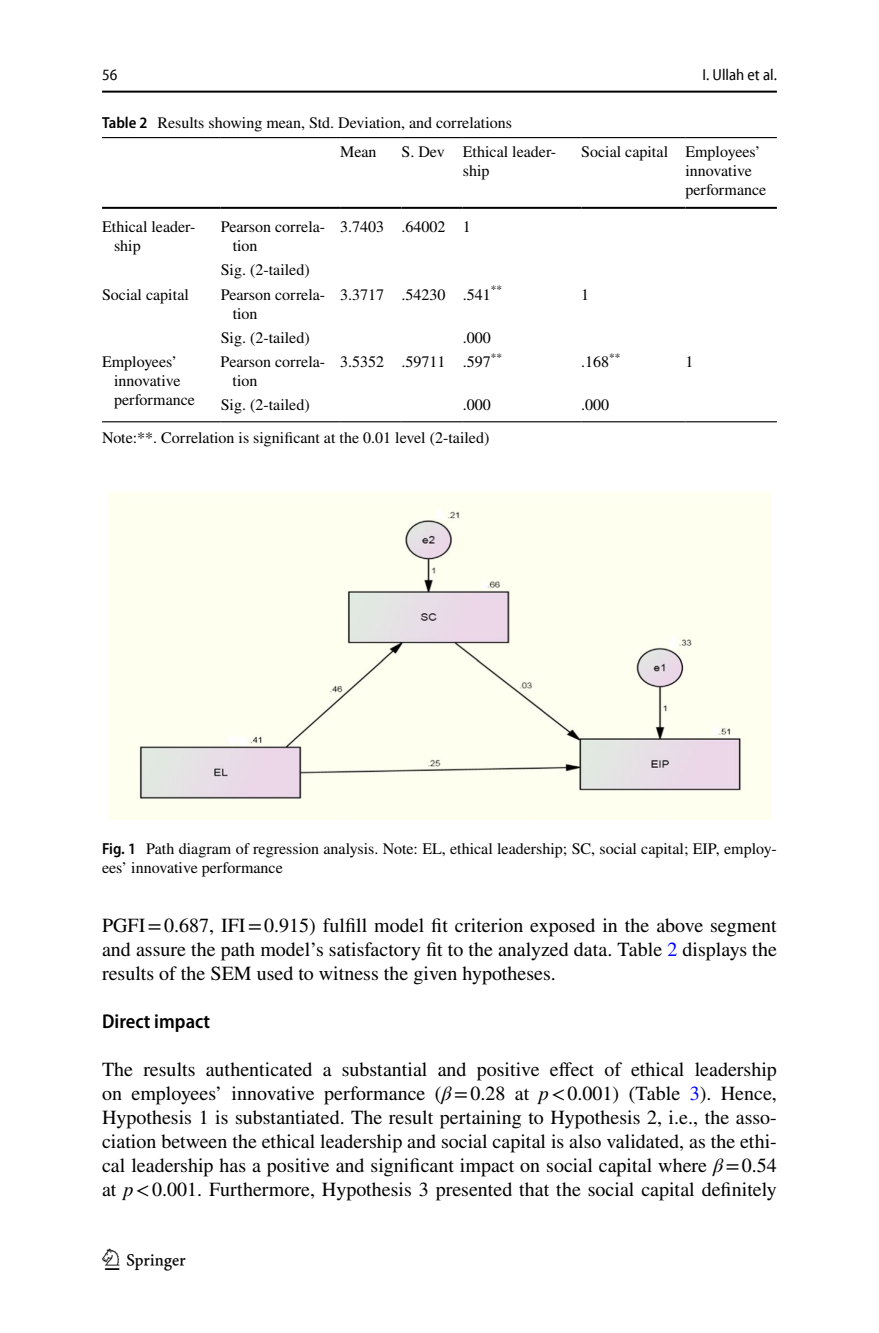
<style>
.page{position:relative;width:879px;height:1333px;background:#fff}
.page>*{position:absolute;margin:0;border:0;box-sizing:border-box;transform-origin:0 0}
.t1{font:30px "Springnew Regular 4";color:#000}
.t2{font:20px/24px "STIX";color:#000;text-align:justify}
.t3{font:600 semi-condensed 20px "Myriad Pro";color:#000}
.t4{font:16px/19px "STIX";color:#000}
.t5{font:semi-condensed 16px "Myriad Pro Unic";color:#000}
.s1{font-family:"Myriad Pro";font-weight:600;font-stretch:semi-condensed}
.s2{color:#00f}
.s3{font-style:italic}
</style>
<div class="page">
<hr style="left:102px;top:91px;width:675px;height:2px;background:#000">
<hr style="left:102px;top:137px;width:119px;height:1px;background:#000">
<hr style="left:102px;top:207px;width:119px;height:2px;background:#000">
<hr style="left:221px;top:137px;width:119px;height:1px;background:#000">
<hr style="left:221px;top:207px;width:119px;height:2px;background:#000">
<hr style="left:340px;top:137px;width:61px;height:1px;background:#000">
<hr style="left:340px;top:207px;width:61px;height:2px;background:#000">
<hr style="left:401px;top:137px;width:62px;height:1px;background:#000">
<hr style="left:401px;top:207px;width:62px;height:2px;background:#000">
<hr style="left:463px;top:137px;width:118px;height:1px;background:#000">
<hr style="left:463px;top:207px;width:118px;height:2px;background:#000">
<hr style="left:581px;top:137px;width:104px;height:1px;background:#000">
<hr style="left:581px;top:207px;width:104px;height:2px;background:#000">
<hr style="left:685px;top:137px;width:92px;height:1px;background:#000">
<hr style="left:685px;top:207px;width:92px;height:2px;background:#000">
<hr style="left:102px;top:421px;width:119px;height:1px;background:#000">
<hr style="left:221px;top:421px;width:119px;height:1px;background:#000">
<hr style="left:340px;top:421px;width:61px;height:1px;background:#000">
<hr style="left:401px;top:421px;width:62px;height:1px;background:#000">
<hr style="left:463px;top:421px;width:118px;height:1px;background:#000">
<hr style="left:581px;top:421px;width:104px;height:1px;background:#000">
<hr style="left:685px;top:421px;width:92px;height:1px;background:#000">
<img style="left:108px;top:492px;width:663px;height:327px">
<p class="t5" style="left:102px;top:69px;width:17px">56</p>
<p class="t5" style="left:702px;top:69px;width:76px">I. Ullah et al.</p>
<p class="t4" style="left:102px;top:114px;width:411px"><span class="s1">Table 2</span> Results showing mean, Std. Deviation, and correlations</p>
<p class="t4" style="left:340px;top:143px;width:38px">Mean</p>
<p class="t4" style="left:401px;top:143px;width:156px;text-align:center">S. Dev Ethical leader&shy;ship</p>
<p class="t4" style="left:685px;top:143px;width:82px;text-indent:-104px">Social capital Employees’ innovative performance</p>
<p class="t4" style="left:114px;top:218px;width:83px;text-indent:-12px">Ethical leader&shy;ship</p>
<p class="t4" style="left:233px;top:218px;width:94px;text-indent:-12px">Pearson correla&shy;tion</p>
<p class="t4" style="left:340px;top:218px;width:132px">3.7403 .64002 1</p>
<p class="t4" style="left:221px;top:261px;width:91px">Sig. (2-tailed)</p>
<p class="t4" style="left:102px;top:286px;width:88px">Social capital</p>
<p class="t4" style="left:233px;top:286px;width:94px;text-indent:-12px">Pearson correla&shy;tion</p>
<p class="t4" style="left:340px;top:286px;width:163px">3.3717 .54230 .541<sup>**</sup></p>
<p class="t4" style="left:581px;top:286px;width:9px">1</p>
<p class="t4" style="left:221px;top:329px;width:91px">Sig. (2-tailed)</p>
<p class="t4" style="left:463px;top:329px;width:29px">.000</p>
<p class="t4" style="left:114px;top:353px;width:82px;text-indent:-12px">Employees’ innovative performance</p>
<p class="t4" style="left:233px;top:353px;width:94px;text-indent:-12px">Pearson correla&shy;tion</p>
<p class="t4" style="left:340px;top:353px;width:163px">3.5352 .59711 .597<sup>**</sup></p>
<p class="t4" style="left:581px;top:353px;width:41px">.168<sup>**</sup></p>
<p class="t4" style="left:685px;top:353px;width:9px">1</p>
<p class="t4" style="left:221px;top:396px;width:91px">Sig. (2-tailed)</p>
<p class="t4" style="left:463px;top:396px;width:29px">.000</p>
<p class="t4" style="left:581px;top:396px;width:29px">.000</p>
<p class="t4" style="left:102px;top:429px;width:389px">Note:**. Correlation is significant at the 0.01 level (2-tailed)</p>
<p class="t4" style="left:102px;top:840px;width:676px"><span class="s1">Fig. 1</span> Path diagram of regression analysis. Note: EL, ethical leadership; SC, social capital; EIP, employ&shy;ees’ innovative performance</p>
<p class="t2" style="left:102px;top:914px;width:676px">PGFI=0.687, IFI=0.915) fulfill model fit criterion exposed in the above segment and assure the path model’s satisfactory fit to the analyzed data. Table <span class="s2">2</span> displays the results of the SEM used to witness the given hypotheses.</p>
<p class="t3" style="left:102px;top:1010px;width:110px">Direct impact</p>
<p class="t2" style="left:102px;top:1058px;width:676px">The results authenticated a substantial and positive effect of ethical leadership on employees’ innovative performance (<span class="s3">β</span>=0.28 at <span class="s3">p</span>&lt;0.001) (Table <span class="s2">3</span>). Hence, Hypothesis 1 is substantiated. The result pertaining to Hypothesis 2, i.e., the asso&shy;ciation between the ethical leadership and social capital is also validated, as the ethi&shy;cal leadership has a positive and significant impact on social capital where <span class="s3">β</span>=0.54 at <span class="s3">p</span>&lt;0.001. Furthermore, Hypothesis 3 presented that the social capital definitely</p>
<h1 class="t1" style="left:105px;top:1248px;width:83px">1 3</h1>
</div>
